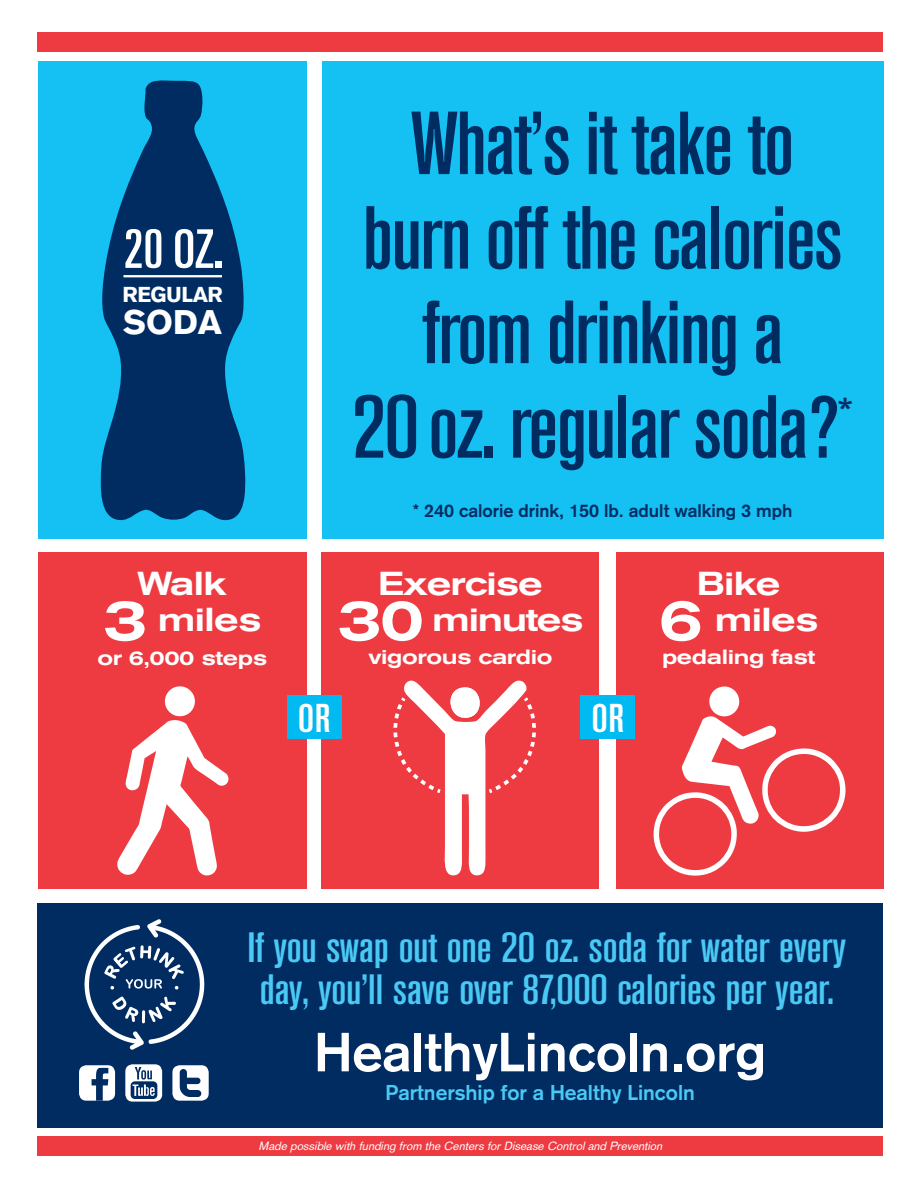
<style>
.page{position:relative;width:918px;height:1188px;background:#fff}
.page>*{position:absolute;margin:0;border:0;box-sizing:border-box;transform-origin:0 0}
.t1{font:500 condensed 88.5px/94.5px "Akzidenz Grotesk BE";letter-spacing:-.02em;color:#002c62;text-align:center;scale:1.11 1}
.t2{font:700 54.15px "Akzidenz Grotesk";color:#fff}
.t3{font:ultra-condensed 53.4px "Univers";color:#fff}
.t4{font:500 condensed 42px/42px "Akzidenz Grotesk BE";letter-spacing:-.01em;color:#4ac9f4;scale:1.17 1}
.t5{font:500 condensed 39.9px "Akzidenz Grotesk BE";color:#fff;scale:1.11 1}
.t6{font:500 condensed 37.2px "Akzidenz Grotesk BE";color:#002c62;scale:1.11 1}
.t7{font:900 33.6px "Akzidenz Grotesk";color:#fff}
.t8{font:500 expanded 33px/36.3px "Akzidenz Grotesk BE";letter-spacing:-.03em;color:#fff;text-align:center}
.t9{font:900 21.3px "Akzidenz Grotesk";letter-spacing:-.025em;color:#fff}
.t10{font:700 21.15px "Akzidenz Grotesk";color:#4ac9f4}
.t11{font:500 expanded 20.4px "Akzidenz Grotesk BE";letter-spacing:-.02em;color:#fff}
.t12{font:700 18px "Akzidenz Grotesk";color:#002c62}
.t13{font:italic 11.7px "Akzidenz Grotesk";color:#fff}
.s1{font-size:59.1px}
</style>
<div class="page">
<div style="left:322px;top:62px;width:561px;height:477px;background:#15c0f2"></div>
<div style="left:38px;top:62px;width:268px;height:477px;background:#15c0f2"></div>
<div style="left:38px;top:903px;width:845px;height:224px;background:#002c62"></div>
<div style="left:38px;top:552px;width:268px;height:336px;background:#ee3a41"></div>
<div style="left:322px;top:552px;width:277px;height:336px;background:#ee3a41"></div>
<div style="left:616px;top:552px;width:267px;height:336px;background:#ee3a41"></div>
<div style="left:38px;top:32px;width:845px;height:20px;background:#ee3a41"></div>
<div style="left:38px;top:1136px;width:845px;height:19px;background:#ee3a41"></div>
<svg style="left:393px;top:681px;width:143px;height:194px"></svg>
<svg style="left:117px;top:686px;width:111px;height:189px"></svg>
<svg style="left:654px;top:686px;width:191px;height:190px"></svg>
<div style="left:287px;top:695px;width:54px;height:44px;background:#00baf1"></div>
<div style="left:581px;top:695px;width:54px;height:44px;background:#00baf1"></div>
<img style="left:84px;top:919px;width:121px;height:131px">
<div style="left:79px;top:1065px;width:36px;height:36px;background:#fff;border-radius:7px"></div>
<img style="left:82px;top:1068px;width:33px;height:33px">
<div style="left:172px;top:1065px;width:37px;height:36px;background:#fff;border-radius:7px"></div>
<img style="left:179px;top:1069px;width:23px;height:28px">
<div style="left:125px;top:1064px;width:37px;height:38px;background:#fff;border-radius:7px"></div>
<img style="left:130px;top:1067px;width:28px;height:32px">
<svg style="left:100px;top:80px;width:146px;height:441px;fill:#002c62"></svg>
<hr style="left:123px;top:275px;width:99px;height:2px;background:#fff">
<p class="t3" style="left:124px;top:219px;width:102px">20 OZ.</p>
<p class="t9" style="left:123px;top:282px;width:102px">REGULAR</p>
<p class="t7" style="left:123px;top:302px;width:100px">SODA</p>
<p class="t8" style="left:103px;top:566px;width:160px">Walk<br><span class="s1">3</span> miles</p>
<p class="t11" style="left:97px;top:646px;width:171px">or 6,000 steps</p>
<h1 class="t1" style="left:352px;top:98px;width:444px">What’s it take to burn off the calories from drinking a<br>20 oz. regular soda?</h1>
<p class="t6" style="left:837px;top:390px;width:16px">*</p>
<p class="t12" style="left:413px;top:500px;width:381px">* 240 calorie drink, 150 lb. adult walking 3 mph</p>
<p class="t8" style="left:337px;top:566px;width:248px">Exercise<br><span class="s1">30</span> minutes</p>
<p class="t11" style="left:368px;top:645px;width:186px">vigorous cardio</p>
<p class="t5" style="left:298px;top:696px;width:31px">OR</p>
<p class="t5" style="left:591px;top:696px;width:31px">OR</p>
<p class="t8" style="left:659px;top:566px;width:161px">Bike<br><span class="s1">6</span> miles</p>
<p class="t11" style="left:662px;top:645px;width:155px">pedaling fast</p>
<p class="t4" style="left:248px;top:927px;width:513px">If you swap out one 20 oz. soda for water every day, you’ll save over 87,000 calories per year.</p>
<p class="t2" style="left:314px;top:1020px;width:453px">HealthyLincoln.org</p>
<p class="t10" style="left:386px;top:1080px;width:311px">Partnership for a Healthy Lincoln</p>
<p class="t13" style="left:259px;top:1139px;width:408px">Made possible with funding from the Centers forDisease Controland Prevention</p>
</div>
